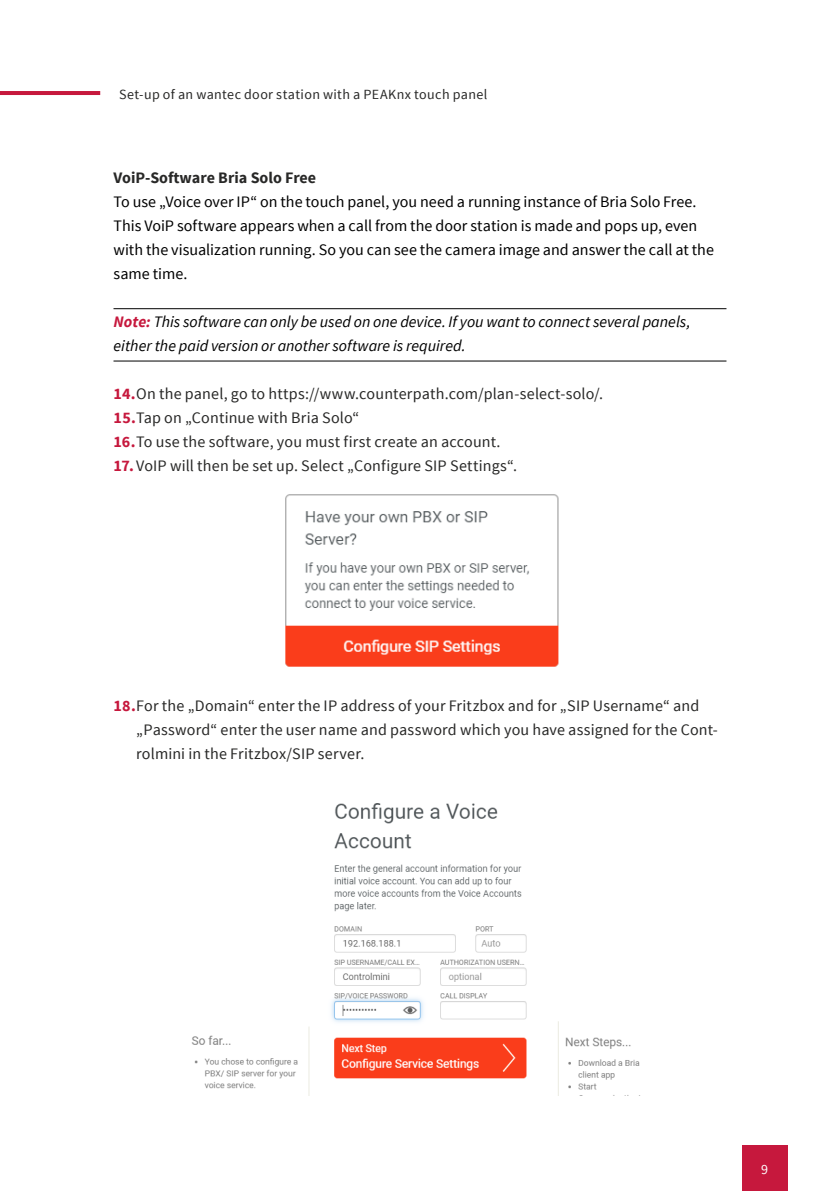
<style>
.page{position:relative;width:840px;height:1191px;background:#fff}
.page>*{position:absolute;margin:0;border:0;box-sizing:border-box;transform-origin:0 0}
.t1{font:16px/24px "Source Sans Pro";letter-spacing:.01em;color:#282827}
.Copy{font:16px/24px "Source Sans Pro";color:#000}
.Copy_Note{font:italic 16px/24px "Source Sans Pro";color:#000}
.Headline__Ebene_3__n{font:700 16px "Source Sans Pro";color:#282827}
.t2{font:14px "Source Sans Pro";letter-spacing:.025em;color:#282827}
.t3{font:14px "Source Sans Pro";color:#fff}
.s1{font-weight:700;color:#c6183d}
</style>
<div class="page">
<hr style="left:0;top:91px;width:100px;height:4px;background:#c6183d">
<div style="left:741px;top:1145px;width:45px;height:46px;background:#c6183d"></div>
<hr style="left:113px;top:308px;width:613px;height:1px;background:#000">
<hr style="left:113px;top:361px;width:613px;height:1px;background:#000">
<img style="left:285px;top:494px;width:274px;height:173px">
<img style="left:191px;top:803px;width:449px;height:292px">
<p class="t2" style="left:119px;top:85px;width:369px">Set-up of an wantec door station with a PEAKnx touch panel</p>
<p class="Headline__Ebene_3__n" style="left:113px;top:167px;width:204px">VoiP-Software Bria Solo Free</p>
<p class="Copy" style="left:113px;top:190px;width:601px">To use „Voice over IP“ on the touch panel, you need a running instance of Bria Solo Free.<br>This VoiP software appears when a call from the door station is made and pops up, even with the visualization running. So you can see the camera image and answer the call at the same time.</p>
<p class="Copy_Note" style="left:113px;top:309px;width:578px"><span class="s1">Note:</span> This software can only be used on one device. If you want to connect several panels, either the paid version or another software is required.</p>
<p class="t1" style="left:113px;top:382px;width:491px"><span class="s1">14.</span>On the panel, go to https://www.counterpath.com/plan-select-solo/.</p>
<p class="t1" style="left:113px;top:406px;width:247px"><span class="s1">15.</span>Tap on „Continue with Bria Solo“</p>
<p class="t1" style="left:113px;top:430px;width:388px"><span class="s1">16.</span>To use the software, you must first create an account.</p>
<p class="t1" style="left:113px;top:454px;width:405px"><span class="s1">17.</span> VoIP will then be set up. Select „Configure SIP Settings“.</p>
<p class="t1" style="left:136px;top:694px;width:583px;text-indent:-23px"><span class="s1">18.</span>For the „Domain“ enter the IP address of your Fritzbox and for „SIP Username“ and „Password“ enter the user name and password which you have assigned for the Cont&shy;rolmini in the Fritzbox/SIP server.</p>
<p class="t3" style="left:760px;top:1160px;width:8px">9</p>
</div>
